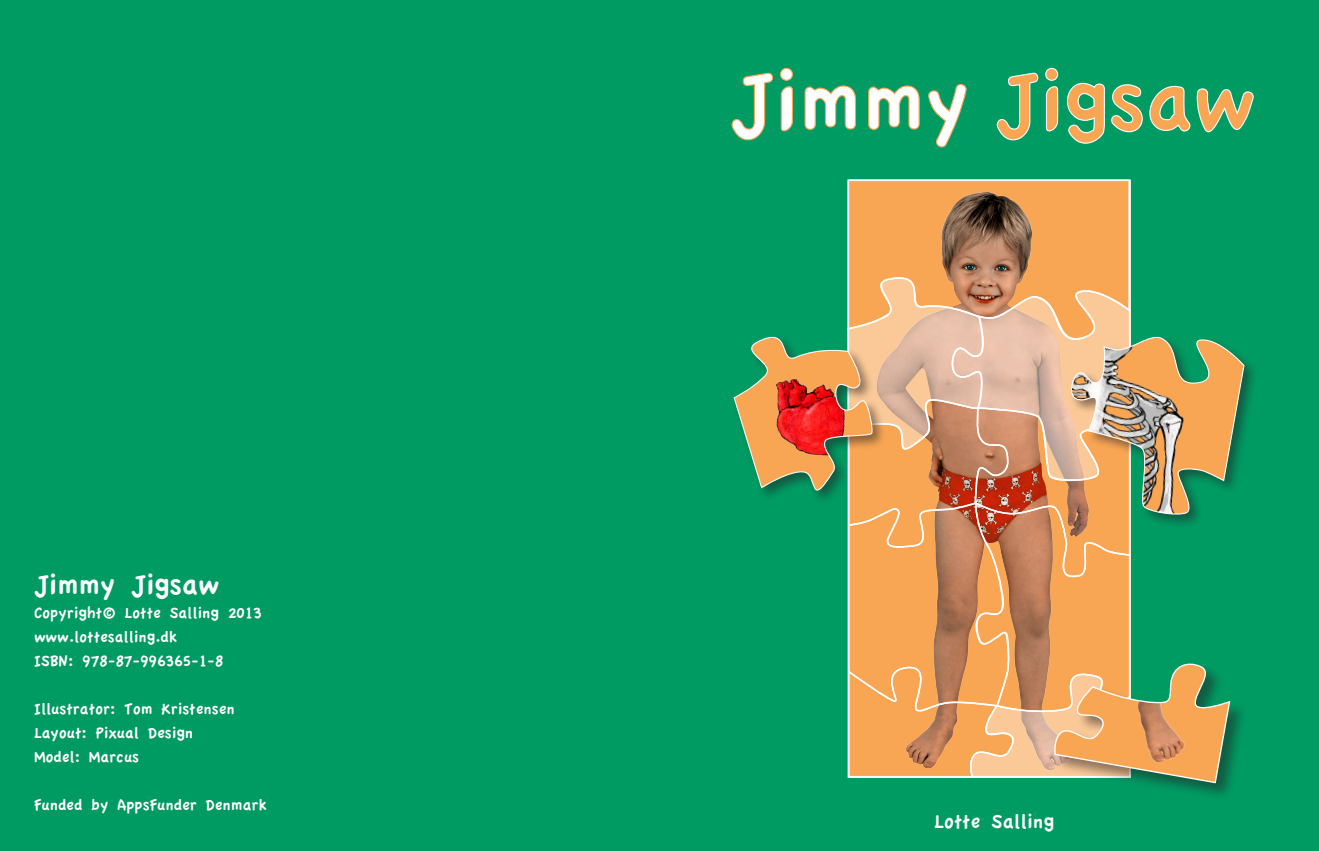
<style>
.page{position:relative;width:1319px;height:851px;background:#fff}
.page>*{position:absolute;margin:0;border:0;box-sizing:border-box;transform-origin:0 0}
.t1{font:30px "Apple Casual";color:#fff}
.t2{font:21px "Apple Casual";color:#fff}
.t3{font:16.5px/24px "Apple Casual";color:#fff}
</style>
<div class="page">
<div style="left:0;top:0;width:1318px;height:850px;background:#009a63"></div>
<svg style="left:847px;top:179px;width:283px;height:90px;background:#b47e4f"></svg>
<div style="left:1068px;top:334px;width:189px;height:194px;background:#231f20;opacity:.5"></div>
<div style="left:1053px;top:662px;width:194px;height:138px;background:#231f20;opacity:.5"></div>
<svg style="left:733px;top:269px;width:511px;height:515px"></svg>
<svg style="left:785px;top:67px;width:182px;height:193px"></svg>
<svg style="left:731px;top:68px;width:523px;height:85px"></svg>
<svg style="left:995px;top:67px;width:258px;height:193px"></svg>
<h1 class="t1" style="left:34px;top:568px;width:187px">Jimmy Jigsaw</h1>
<p class="t3" style="left:34px;top:601px;width:229px">Copyright© Lotte Salling 2013 www.lottesalling.dk<br>ISBN: 978-87-996365-1-8</p>
<p class="t3" style="left:34px;top:697px;width:202px">Illustrator: Tom Kristensen<br>Layout: Pixual Design<br>Model: Marcus</p>
<p class="t3" style="left:34px;top:793px;width:234px">Funded by AppsFunder Denmark</p>
<p class="t2" style="left:927px;top:809px;width:122px">Lot e Sal ing</p>
<p class="t2" style="left:933px;top:809px;width:122px">Lotte Salling</p>
</div>
